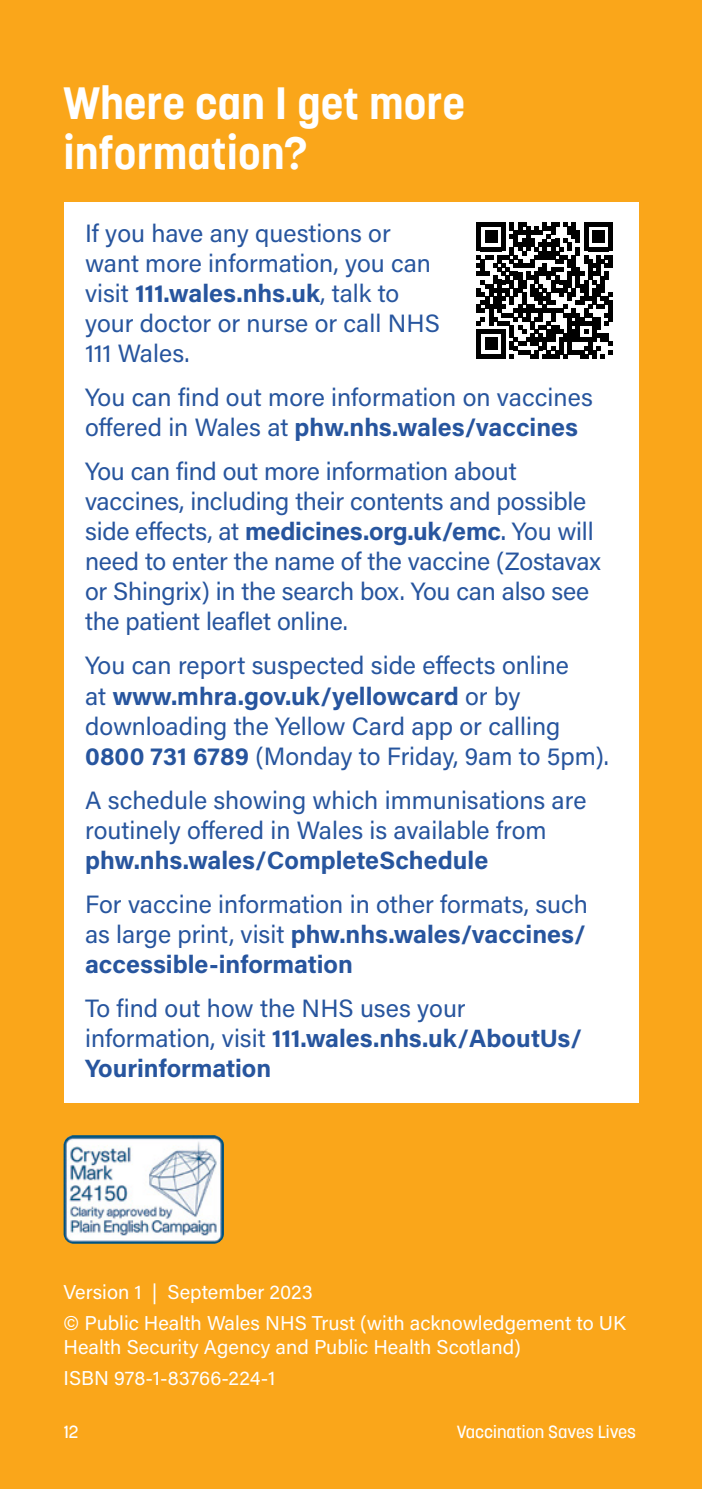
<style>
.page{position:relative;width:702px;height:1489px;background:#fff}
.page>*{position:absolute;margin:0;border:0;box-sizing:border-box;transform-origin:0 0}
.t1{font:700 45px/50px "Korolev W01";color:#fff}
.t2{font:25px/30px "Acumin Pro";letter-spacing:-.005em;color:#27559e}
.t3{font:700 25px "Acumin Pro";color:#27559e}
.t4{font:20px/31px "Acumin Pro";color:#fff}
.t5{font:500 17.5px "Korolev W01";color:#fff}
.s1{font-weight:700}
.s2{font-weight:500}
</style>
<div class="page">
<div style="left:0;top:0;width:702px;height:1488px;background:#faa61a"></div>
<div style="left:64px;top:202px;width:574px;height:900px;background:#fff"></div>
<svg style="left:477px;top:222px;width:136px;height:136px"></svg>
<img style="left:64px;top:1135px;width:160px;height:108px">
<h1 class="t1" style="left:64px;top:77px;width:403px">Where can I get more information?</h1>
<p class="t2" style="left:85px;top:217px;width:356px">If you have any questions or want more information, you can visit <span class="s1">111.wales.nhs.uk</span>, talk to your doctor or nurse or call NHS<br>111 Wales.</p>
<p class="t2" style="left:85px;top:381px;width:509px">You can find out more information on vaccines offered in Wales at <span class="s1">phw.nhs.wales/vaccines</span></p>
<p class="t2" style="left:85px;top:455px;width:517px">You can find out more information about vaccines, including their contents and possible side effects, at <span class="s1">medicines.org.uk/emc</span><span class="s2">.</span> You will need to enter the name of the vaccine (Zostavax or Shingrix) in the search box. You can also see the patient leaflet online.</p>
<p class="t2" style="left:85px;top:649px;width:525px">You can report suspected side effects online<br>at <span class="s1">www.mhra.gov.uk/yellowcard</span> or by downloading the Yellow Card app or calling <span class="s1">0800 731 6789</span> (Monday to Friday, 9am to 5pm).</p>
<p class="t2" style="left:85px;top:784px;width:503px">A schedule showing which immunisations are routinely offered in Wales is available from</p>
<p class="t3" style="left:85px;top:842px;width:404px">phw.nhs.wales/CompleteSchedule</p>
<p class="t2" style="left:85px;top:888px;width:504px;text-align:justify">For vaccine information in other formats, such as large print, visit <span class="s1">phw.nhs.wales/vaccines/ accessible-information</span></p>
<p class="t2" style="left:85px;top:992px;width:498px">To find out how the NHS uses your information, visit <span class="s1">111.wales.nhs.uk/AboutUs/<br>Yourinformation</span></p>
<p class="t4" style="left:64px;top:1275px;width:564px">Version 1 | September 2023<br>© Public Health Wales NHS Trust (with acknowledgement to UK</p>
<p class="t4" style="left:64px;top:1330px;width:459px">Health Security Agency and Public Health Scotland)<br>ISBN 978-1-83766-224-1</p>
<p class="t5" style="left:64px;top:1421px;width:16px">12</p>
<p class="t5" style="left:457px;top:1421px;width:181px">Vaccination Saves Lives</p>
</div>
